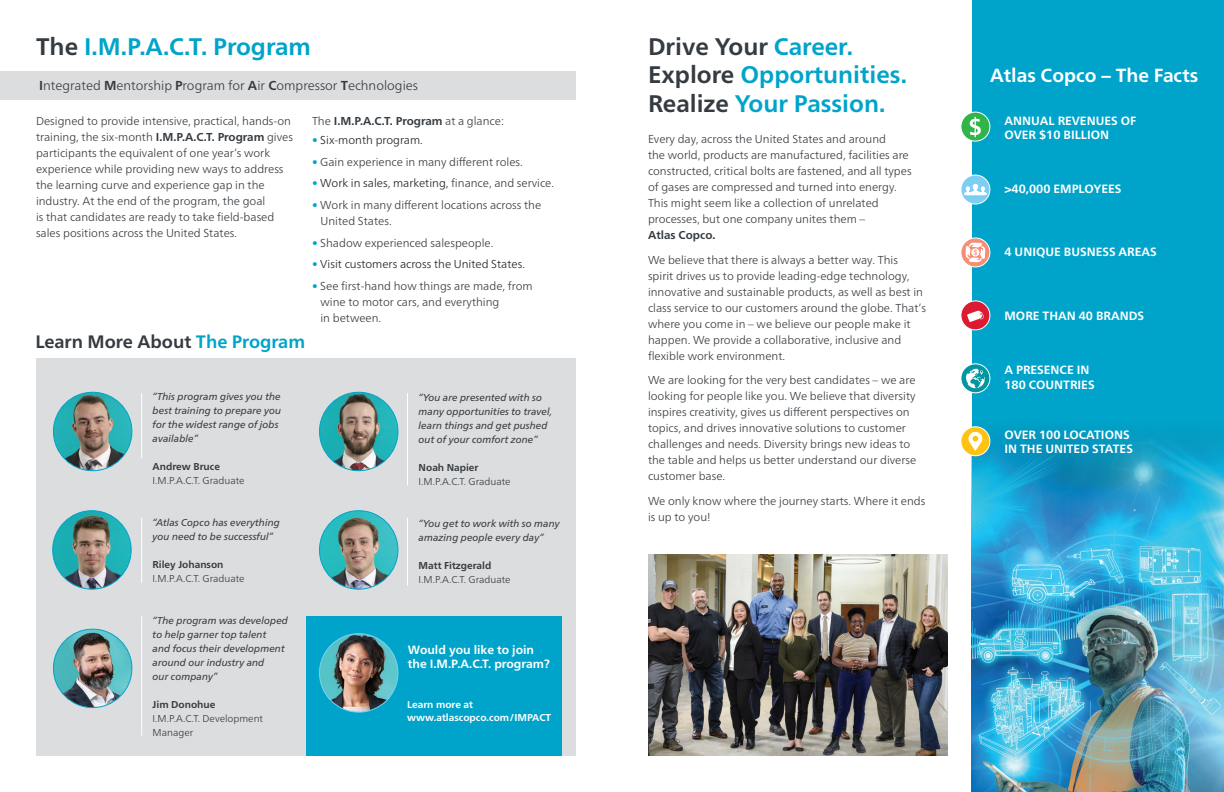
<style>
.page{position:relative;width:1224px;height:792px;background:#fff}
.page>*{position:absolute;margin:0;border:0;box-sizing:border-box;transform-origin:0 0}
.Part_Number_-_White{font:700 24px/28.8px "Neue Frutiger World";color:#00a4ca}
.Part_Number_-_White-2{font:700 19px "Neue Frutiger World";color:#fff}
.Part_Number_-_White-3{font:700 18px "Neue Frutiger World";color:#353b40}
.Part_Number_-_White-4{font:300 13px "Neue Frutiger World";color:#353b40}
.Part_Number_-_White-5{font:700 12px/14.4px "Neue Frutiger World";color:#fff}
.Part_Number_-_White-6{font:300 11.5px/16px "Neue Frutiger World";color:#353b40}
.Part_Number_-_White-7{font:300 11.5px "Neue Frutiger World";color:#231f20}
.Part_Number_-_White-8{font:700 11.5px "Neue Frutiger World";color:#353b40}
.Part_Number_-_White-9{font:italic 10px/14px "Neue Frutiger World";color:#353b40}
.Part_Number_-_White-10{font:300 10px/14px "Neue Frutiger World";color:#353b40}
.Part_Number_-_White-11{font:700 10px "Neue Frutiger World";color:#fff}
.s1{color:#353b40}
.s2{font-weight:700}
.s3{font-weight:300}
.s4{color:#00a4ca}
</style>
<div class="page">
<div style="left:0;top:71px;width:576px;height:28px;background:#dcdddf"></div>
<div style="left:36px;top:359px;width:540px;height:397px;background:#dcdddf"></div>
<div style="left:972px;top:0;width:252px;height:529px;background:#00a4ca"></div>
<img style="left:972px;top:426px;width:252px;height:366px">
<svg style="left:961px;top:364px;width:29px;height:29px"></svg>
<div style="left:961px;top:364px;width:29px;height:29px;border:1px solid #fff;border-radius:50%"></div>
<svg style="left:966px;top:369px;width:19px;height:20px"></svg>
<div style="left:961px;top:301px;width:29px;height:29px;background:#dc1a32;border-radius:50%"></div>
<div style="left:961px;top:301px;width:29px;height:29px;border:1px solid #fff;border-radius:50%"></div>
<svg style="left:967px;top:311px;width:17px;height:11px"></svg>
<div style="left:961px;top:427px;width:29px;height:29px;background:#fec210;border-radius:50%"></div>
<div style="left:961px;top:427px;width:29px;height:29px;border:1px solid #fff;border-radius:50%"></div>
<svg style="left:968px;top:431px;width:15px;height:20px"></svg>
<svg style="left:961px;top:238px;width:29px;height:29px"></svg>
<div style="left:961px;top:238px;width:29px;height:29px;border:1px solid #fff;border-radius:50%"></div>
<svg style="left:966px;top:243px;width:19px;height:19px"></svg>
<svg style="left:961px;top:175px;width:29px;height:29px"></svg>
<div style="left:961px;top:175px;width:29px;height:29px;border:1px solid #fff;border-radius:50%"></div>
<svg style="left:964px;top:184px;width:23px;height:11px"></svg>
<div style="left:961px;top:112px;width:29px;height:29px;background:#31b44a;border-radius:50%"></div>
<div style="left:961px;top:112px;width:29px;height:29px;border:1px solid #fff;border-radius:50%"></div>
<svg style="left:970px;top:117px;width:11px;height:20px"></svg>
<img style="left:648px;top:554px;width:299px;height:202px">
<div style="left:306px;top:616px;width:256px;height:140px;background:#00a4ca"></div>
<hr style="left:141px;top:518px;width:1px;height:65px;background:#fff">
<hr style="left:141px;top:616px;width:1px;height:120px;background:#fff">
<hr style="left:141px;top:393px;width:1px;height:65px;background:#fff">
<hr style="left:407px;top:393px;width:1px;height:92px;background:#fff">
<hr style="left:407px;top:518px;width:1px;height:68px;background:#fff">
<img style="left:53px;top:629px;width:79px;height:79px;border-radius:39px">
<div style="left:53px;top:629px;width:79px;height:79px;border:1px solid #00a4ca;border-radius:50%"></div>
<img style="left:320px;top:392px;width:78px;height:79px;border-radius:39px">
<div style="left:319px;top:392px;width:79px;height:79px;border:1px solid #00a4ca;border-radius:50%"></div>
<img style="left:320px;top:511px;width:78px;height:78px;border-radius:39px">
<div style="left:319px;top:510px;width:79px;height:80px;border:1px solid #00a4ca;border-radius:50%"></div>
<img style="left:320px;top:634px;width:78px;height:78px;border-radius:39px">
<div style="left:319px;top:633px;width:79px;height:80px;border:1px solid #7ccff2;border-radius:50%"></div>
<img style="left:53px;top:511px;width:78px;height:78px;border-radius:39px">
<div style="left:52px;top:510px;width:80px;height:80px;border:1px solid #00a4ca;border-radius:50%"></div>
<img style="left:53px;top:392px;width:79px;height:79px;border-radius:39px">
<div style="left:53px;top:392px;width:79px;height:79px;border:1px solid #00a4ca;border-radius:50%"></div>
<p class="Part_Number_-_White" style="left:36px;top:31px;width:276px"><span class="s1">The</span> I.M.P.A.C.T. Program</p>
<p class="Part_Number_-_White-4" style="left:39px;top:76px;width:381px"><span class="s2">I</span>ntegrated <span class="s2">M</span>entorship <span class="s2">P</span>rogram for <span class="s2">A</span>ir <span class="s2">C</span>ompressor <span class="s2">T</span>echnologies</p>
<p class="Part_Number_-_White-6" style="left:36px;top:113px;width:259px">Designed to provide intensive, practical, hands-on training, the six-month <span class="s2">I.M.P.A.C.T. Program</span> gives participants the equivalent of one year’s work experience while providing new ways to address the learning curve and experience gap in the industry. At the end of the program, the goal<br>is that candidates are ready to take field-based sales positions across the United States.</p>
<p class="Part_Number_-_White-8" style="left:312px;top:111px;width:194px"><span class="s3">The</span> I.M.P.A.C.T. Program <span class="s3">at a glance:</span></p>
<p class="Part_Number_-_White-7" style="left:312px;top:131px;width:112px"><span class="s4">•</span> Six-month program.</p>
<p class="Part_Number_-_White-6" style="left:312px;top:154px;width:212px"><span class="s4">•</span> Gain experience in many different roles.</p>
<p class="Part_Number_-_White-7" style="left:312px;top:174px;width:244px"><span class="s4">•</span> Work in sales, marketing, <span class="s1">finance, and service.</span></p>
<p class="Part_Number_-_White-6" style="left:321px;top:197px;width:222px;text-indent:-9px"><span class="s4">•</span> Work in many different locations across the<br>United States.</p>
<p class="Part_Number_-_White-6" style="left:312px;top:235px;width:183px"><span class="s4">•</span> Shadow experienced salespeople.</p>
<p class="Part_Number_-_White-7" style="left:312px;top:255px;width:215px"><span class="s4">•</span> Visit customers across the United States.</p>
<p class="Part_Number_-_White-6" style="left:321px;top:278px;width:214px;text-indent:-9px"><span class="s4">•</span> See first-hand how things are made, from wine to motor cars, and everything<br>in between.</p>
<p class="Part_Number_-_White-3" style="left:35px;top:326px;width:271px">Learn More About <span class="s4">The Program</span></p>
<p class="Part_Number_-_White-9" style="left:153px;top:389px;width:130px">“This program gives you the best training to prepare you for the widest range of jobs available”</p>
<p class="Part_Number_-_White-10" style="left:153px;top:459px;width:94px"><span class="s2">Andrew Bruce<br></span>I.M.P.A.C.T. Graduate</p>
<p class="Part_Number_-_White-9" style="left:153px;top:515px;width:129px">“Atlas Copco has everything you need to be successful”</p>
<p class="Part_Number_-_White-10" style="left:153px;top:557px;width:94px"><span class="s2">Riley Johanson<br></span>I.M.P.A.C.T. Graduate</p>
<p class="Part_Number_-_White-9" style="left:153px;top:613px;width:137px">“The program was developed to help garner top talent<br>and focus their development around our industry and<br>our company”</p>
<p class="Part_Number_-_White-10" style="left:153px;top:697px;width:112px"><span class="s2">Jim Donohue<br></span>I.M.P.A.C.T. Development<br>Manager</p>
<p class="Part_Number_-_White-9" style="left:419px;top:390px;width:135px">“You are presented with so many opportunities to travel, learn things and get pushed out of your comfort zone”</p>
<p class="Part_Number_-_White-10" style="left:419px;top:460px;width:94px"><span class="s2">Noah Napier<br></span>I.M.P.A.C.T. Graduate</p>
<p class="Part_Number_-_White-9" style="left:419px;top:516px;width:143px">“You get to work with so many amazing people every day”</p>
<p class="Part_Number_-_White-10" style="left:419px;top:558px;width:94px"><span class="s2">Matt Fitzgerald<br></span>I.M.P.A.C.T. Graduate</p>
<p class="Part_Number_-_White-5" style="left:408px;top:643px;width:144px;line-height:14px">Would you like to join the I.M.P.A.C.T. program?</p>
<p class="Part_Number_-_White-11" style="left:407px;top:696px;width:67px">Learn more at</p>
<p class="Part_Number_-_White-11" style="left:407px;top:709px;width:146px">www.atlascopco.com/IMPACT</p>
<p class="Part_Number_-_White" style="left:648px;top:31px;width:260px"><span class="s1">Drive Your</span> Career.<br><span class="s1">Explore</span> Opportunities.<br><span class="s1">Realize</span> Your Passion.</p>
<p class="Part_Number_-_White-6" style="left:648px;top:131px;width:265px">Every day, across the United States and around<br>the world, products are manufactured, facilities are constructed, critical bolts are fastened, and all types of gases are compressed and turned into energy.<br>This might seem like a collection of unrelated processes, but one company unites them –<br><span class="s2">Atlas Copco.</span></p>
<p class="Part_Number_-_White-6" style="left:648px;top:252px;width:280px">We believe that there is always a better way. This spirit drives us to provide leading-edge technology, innovative and sustainable products, as well as best in class service to our customers around the globe. That’s where you come in – we believe our people make it happen. We provide a collaborative, inclusive and flexible work environment.</p>
<p class="Part_Number_-_White-6" style="left:648px;top:372px;width:270px">We are looking for the very best candidates – we are looking for people like you. We believe that diversity inspires creativity, gives us different perspectives on topics, and drives innovative solutions to customer challenges and needs. Diversity brings new ideas to the table and helps us better understand our diverse customer base.</p>
<p class="Part_Number_-_White-6" style="left:648px;top:493px;width:279px">We only know where the journey starts. Where it ends is up to you!</p>
<p class="Part_Number_-_White-2" style="left:990px;top:58px;width:210px">Atlas Copco – The Facts</p>
<p class="Part_Number_-_White-5" style="left:1004px;top:113px;width:133px">ANNUAL REVENUES OF<br>OVER $10 BILLION</p>
<p class="Part_Number_-_White-5" style="left:1004px;top:182px;width:119px">&gt;40,000 EMPLOYEES</p>
<p class="Part_Number_-_White-5" style="left:1004px;top:245px;width:154px">4 UNIQUE BUSNESS AREAS</p>
<p class="Part_Number_-_White-5" style="left:1004px;top:308px;width:141px">MORE THAN 40 BRANDS</p>
<p class="Part_Number_-_White-5" style="left:1004px;top:363px;width:92px">A PRESENCE IN<br>180 COUNTRIES</p>
<p class="Part_Number_-_White-5" style="left:1004px;top:427px;width:130px">OVER 100 LOCATIONS<br>IN THE UNITED STATES</p>
</div>
